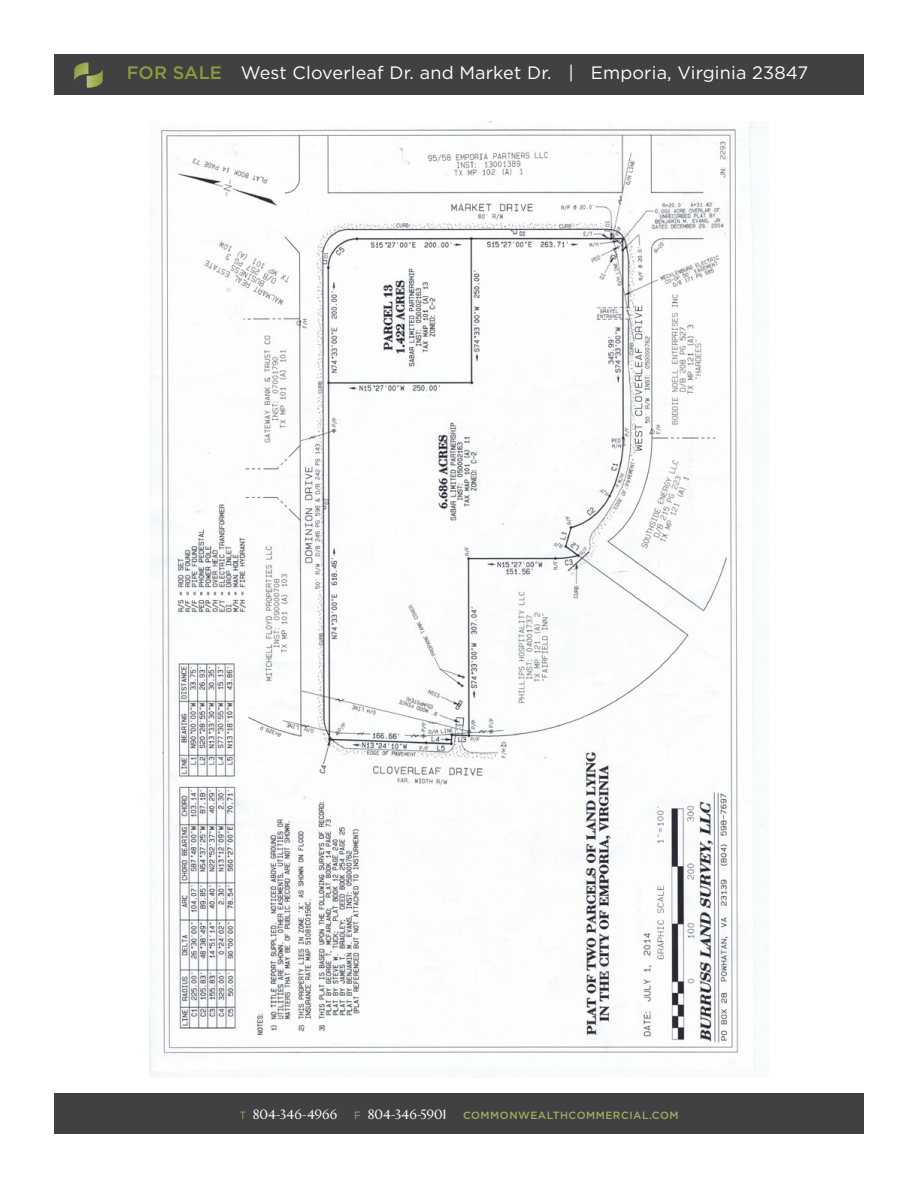
<style>
.page{position:relative;width:918px;height:1188px;background:#fff}
.page>*{position:absolute;margin:0;border:0;box-sizing:border-box;transform-origin:0 0}
.t1{font:18px "Gotham";letter-spacing:.01em;color:#fff}
.t2{font:13.5px "Clarice";color:#fff}
.t3{font:500 10.5px "Gotham";letter-spacing:.05em;color:#9fac5f}
.s1{font-weight:500;color:#8b9b3c}
.s2{font-family:"Gotham";font-size:10.5px;color:#9fac5f}
</style>
<div class="page">
<div style="left:54px;top:54px;width:810px;height:40px;background:#414042"></div>
<svg style="left:74px;top:63px;width:29px;height:25px"></svg>
<div style="left:54px;top:1094px;width:810px;height:40px;background:#414042"></div>
<img style="left:150px;top:122px;width:618px;height:956px">
<p class="t1" style="left:127px;top:61px;width:683px"><span class="s1">FOR SALE</span> West Cloverleaf Dr. and Market Dr. | Emporia, Virginia 23847</p>
<p class="t2" style="left:239px;top:1107px;width:99px"><span class="s2">T</span> 804-346-4966</p>
<p class="t2" style="left:354px;top:1107px;width:94px"><span class="s2">F</span> 804-346-5901</p>
<p class="t3" style="left:463px;top:1109px;width:217px">COMMONWEALTHCOMMERCIAL.COM</p>
</div>
